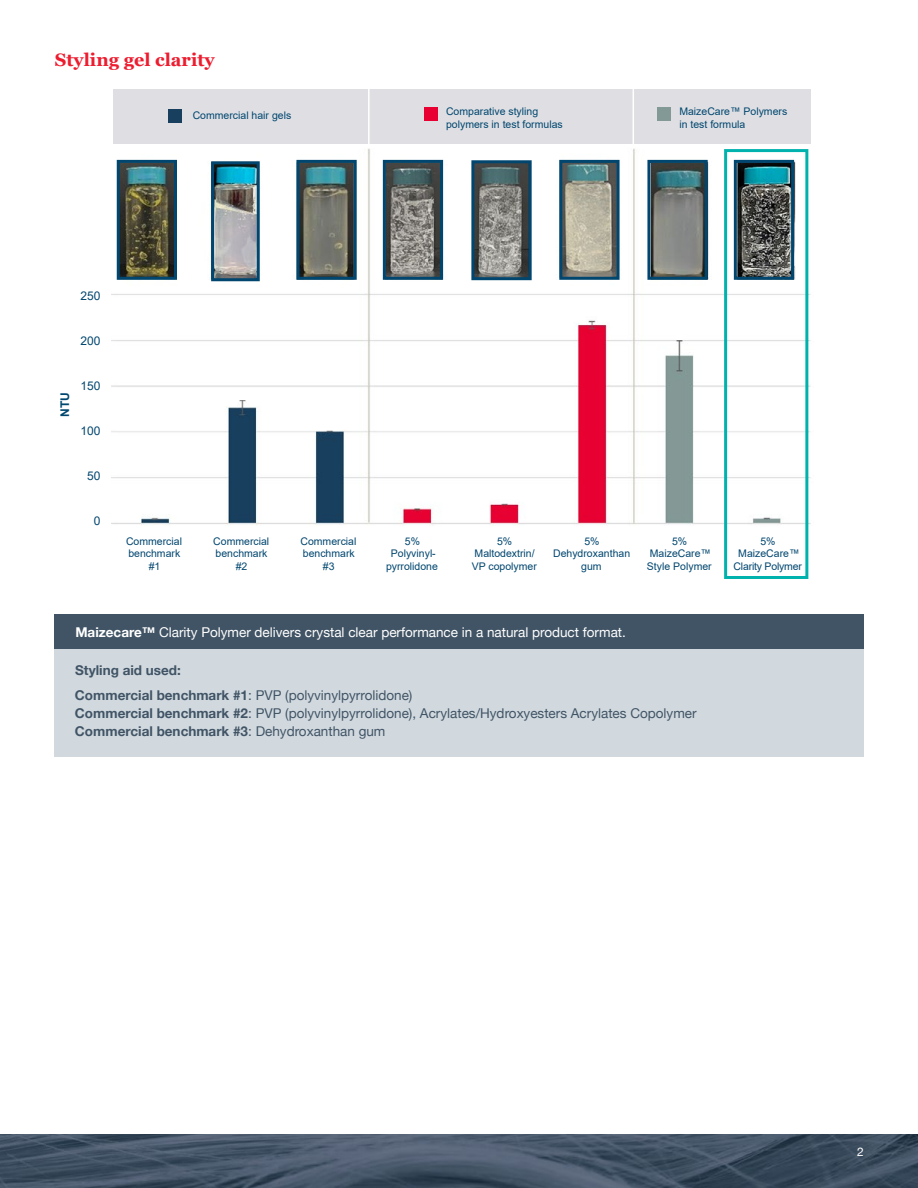
<style>
.page{position:relative;width:918px;height:1188px;background:#fff}
.page>*{position:absolute;margin:0;border:0;box-sizing:border-box;transform-origin:0 0}
.t1{font:700 18px "Georgia";color:#ed1c2f}
.t2{font:13.5px/18px "Helvetica Neue";color:#415465}
.t3{font:13.5px "Helvetica Neue";color:#fff}
.t4{font:700 13.5px/24.8px "Helvetica Neue";color:#415465}
.t5{font:12px "Arial";color:#00466f}
.t6{font:700 12px "Arial";color:#00466f}
.t7{font:12px "Helvetica Neue";color:#fff}
.t8{font:10.5px/12.8px "Arial";color:#00466f;text-align:center}
.t9{font:10.5px/12.8px "Arial";letter-spacing:-.02em;color:#00466f;text-align:center}
.s1{font-weight:700}
.s2{font-weight:400}
</style>
<div class="page">
<img style="left:0;top:1134px;width:918px;height:54px">
<div style="left:54px;top:615px;width:810px;height:100px;background:#415465"></div>
<div style="left:54px;top:650px;width:810px;height:107px;background:#d1d9df"></div>
<img style="left:111px;top:148px;width:700px;height:379px">
<div style="left:113px;top:89px;width:698px;height:55px;background:#dfdfe3"></div>
<div style="left:117px;top:160px;width:60px;height:120px;border:3px solid #00466f"></div>
<div style="left:296px;top:160px;width:61px;height:120px;border:3px solid #00466f"></div>
<div style="left:383px;top:160px;width:60px;height:120px;border:3px solid #00466f"></div>
<div style="left:559px;top:160px;width:61px;height:120px;border:3px solid #00466f"></div>
<div style="left:647px;top:160px;width:61px;height:120px;border:3px solid #00466f"></div>
<div style="left:734px;top:160px;width:60px;height:120px;border:3px solid #00466f"></div>
<div style="left:211px;top:161px;width:49px;height:120px;border:3px solid #00466f"></div>
<div style="left:471px;top:160px;width:61px;height:120px;border:3px solid #00466f"></div>
<div style="left:724px;top:149px;width:84px;height:430px;border:3px solid #00b2ad"></div>
<div style="left:168px;top:109px;width:14px;height:14px;background:#183f5e"></div>
<div style="left:424px;top:107px;width:14px;height:14px;background:#e80032"></div>
<div style="left:657px;top:107px;width:14px;height:14px;background:#839996"></div>
<hr style="left:368px;top:68px;width:2px;height:78px;background:#fff">
<hr style="left:633px;top:68px;width:1px;height:78px;background:#fff">
<h1 class="t1" style="left:55px;top:49px;width:161px">Styling gel clarity</h1>
<p class="t8" style="left:193px;top:109px;width:100px">Commercial hair gels</p>
<p class="t8" style="left:679px;top:105px;width:109px;text-align:left">MaizeCare™ Polymers in test formula</p>
<p class="t8" style="left:446px;top:105px;width:118px;text-align:left">Comparative styling polymers in test formulas</p>
<p class="t6" style="left:56px;top:417px;width:26px;rotate:-90deg">NTU</p>
<p class="t5" style="left:80px;top:287px;width:22px">250</p>
<p class="t5" style="left:80px;top:332px;width:22px">200</p>
<p class="t5" style="left:80px;top:377px;width:22px">150</p>
<p class="t5" style="left:80px;top:422px;width:22px">100</p>
<p class="t5" style="left:87px;top:467px;width:15px">50</p>
<p class="t5" style="left:94px;top:512px;width:8px">0</p>
<p class="t8" style="left:126px;top:535px;width:57px">Commercial benchmark #1</p>
<p class="t8" style="left:213px;top:535px;width:57px">Commercial benchmark #2</p>
<p class="t8" style="left:647px;top:535px;width:66px">5%<br>MaizeCare™<br>Style Polymer</p>
<p class="t9" style="left:734px;top:535px;width:70px">5%<br>MaizeCare™<br>Clarity Polymer</p>
<p class="t8" style="left:300px;top:535px;width:57px">Commercial benchmark #3</p>
<p class="t8" style="left:386px;top:535px;width:53px">5%<br>Polyvinyl&shy;pyrrolidone</p>
<p class="t8" style="left:472px;top:535px;width:67px">5%<br>Maltodextrin/<br>VP copolymer</p>
<p class="t8" style="left:553px;top:535px;width:79px">5%<br>Dehydroxanthan gum</p>
<p class="t3" style="left:75px;top:623px;width:552px"><span class="s1">Maizecare™</span> Clarity Polymer delivers crystal clear performance in a natural product format.</p>
<p class="t4" style="left:75px;top:659px;width:339px">Styling aid used:<br>Commercial benchmark #1<span class="s2">: PVP (polyvinylpyrrolidone)</span></p>
<p class="t2" style="left:75px;top:705px;width:623px"><span class="s1">Commercial benchmark #2</span>: PVP (polyvinylpyrrolidone), Acrylates/Hydroxyesters Acrylates Copolymer<br><span class="s1">Commercial benchmark #3</span>: Dehydroxanthan gum</p>
<p class="t7" style="left:857px;top:1143px;width:8px">2</p>
</div>
